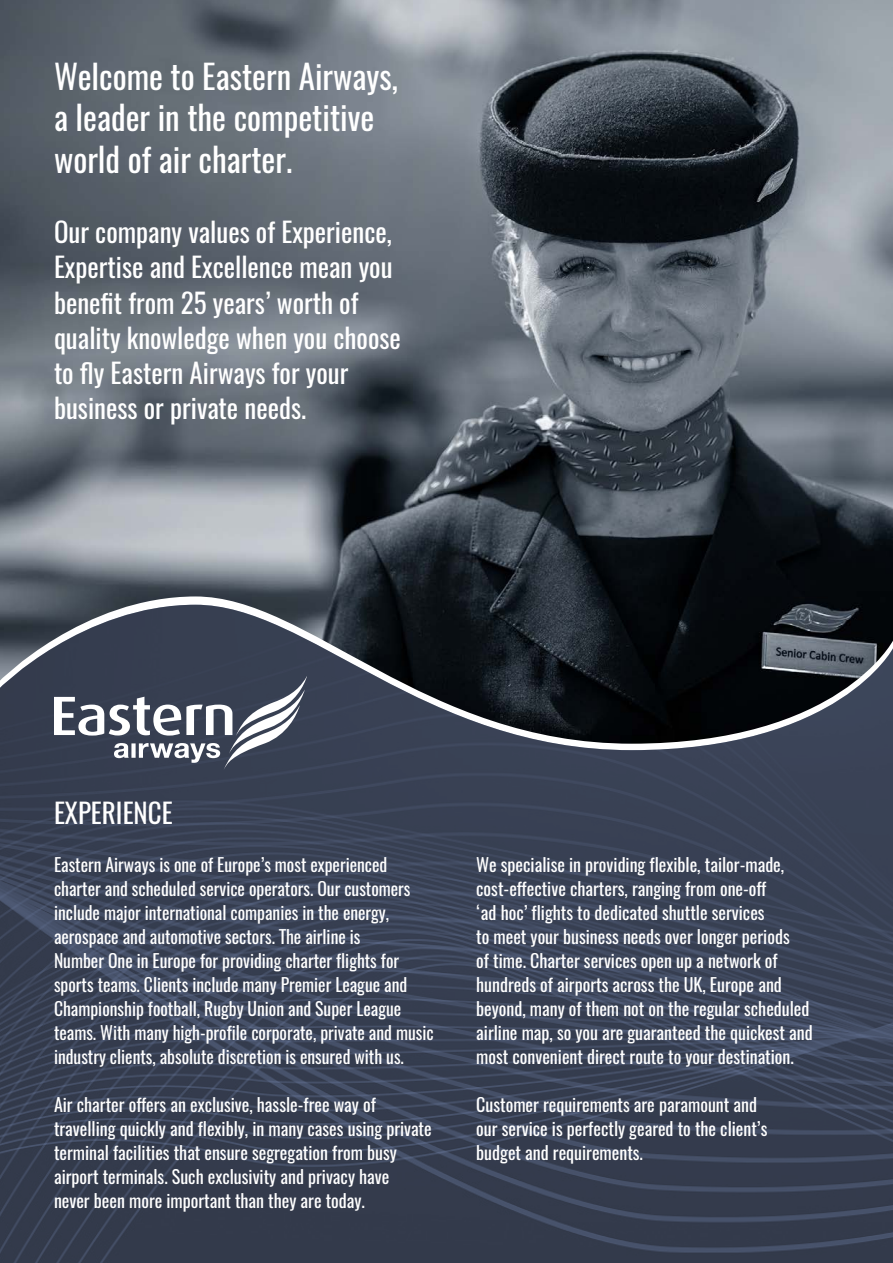
<style>
.page{position:relative;width:893px;height:1263px;background:#fff}
.page>*{position:absolute;margin:0;border:0;box-sizing:border-box;transform-origin:0 0}
.t1{font:33px/41.2px "Oswald";color:#fff}
.t2{font:27px/35.2px "Oswald";color:#fff}
.body_big{font:18px/24px "Oswald";color:#fff}
</style>
<div class="page">
<img style="left:0;top:0;width:892px;height:596px">
<img style="left:0;top:605px;width:892px;height:658px">
<svg style="left:54px;top:676px;width:253px;height:94px"></svg>
<img style="left:892px;top:0;width:1px;height:544px">
<img style="left:892px;top:553px;width:1px;height:710px">
<p class="t1" style="left:54px;top:56px;width:346px">Welcome to Eastern Airways, a leader in the competitive world of air charter.</p>
<p class="t2" style="left:54px;top:214px;width:348px">Our company values of Experience,<br>Expertise and Excellence mean you benefit from 25 years’ worth of quality knowledge when you choose to fly Eastern Airways for your business or private needs.</p>
<p class="t2" style="left:54px;top:795px;width:120px">EXPERIENCE</p>
<p class="body_big" style="left:54px;top:853px;width:381px">Eastern Airways is one of Europe’s most experienced charter and scheduled service operators. Our customers include major international companies in the energy, aerospace and automotive sectors. The airline is<br>Number One in Europe for providing charter flights for sports teams. Clients include many Premier League and Championship football, Rugby Union and Super League teams. With many high-profile corporate, private and music industry clients, absolute discretion is ensured with us.</p>
<p class="body_big" style="left:54px;top:1093px;width:379px">Air charter offers an exclusive, hassle-free way of travelling quickly and flexibly, in many cases using private terminal facilities that ensure segregation from busy airport terminals. Such exclusivity and privacy have<br>never been more important than they are today.</p>
<p class="body_big" style="left:476px;top:853px;width:338px">We specialise in providing flexible, tailor-made, cost‑effective charters, ranging from one-off<br>‘ad hoc’ flights to dedicated shuttle services<br>to meet your business needs over longer periods<br>of time. Charter services open up a network of hundreds of airports across the UK, Europe and beyond, many of them not on the regular scheduled airline map, so you are guaranteed the quickest and most convenient direct route to your destination.</p>
<p class="body_big" style="left:476px;top:1093px;width:293px">Customer requirements are paramount and our service is perfectly geared to the client’s budget and requirements.</p>
</div>
